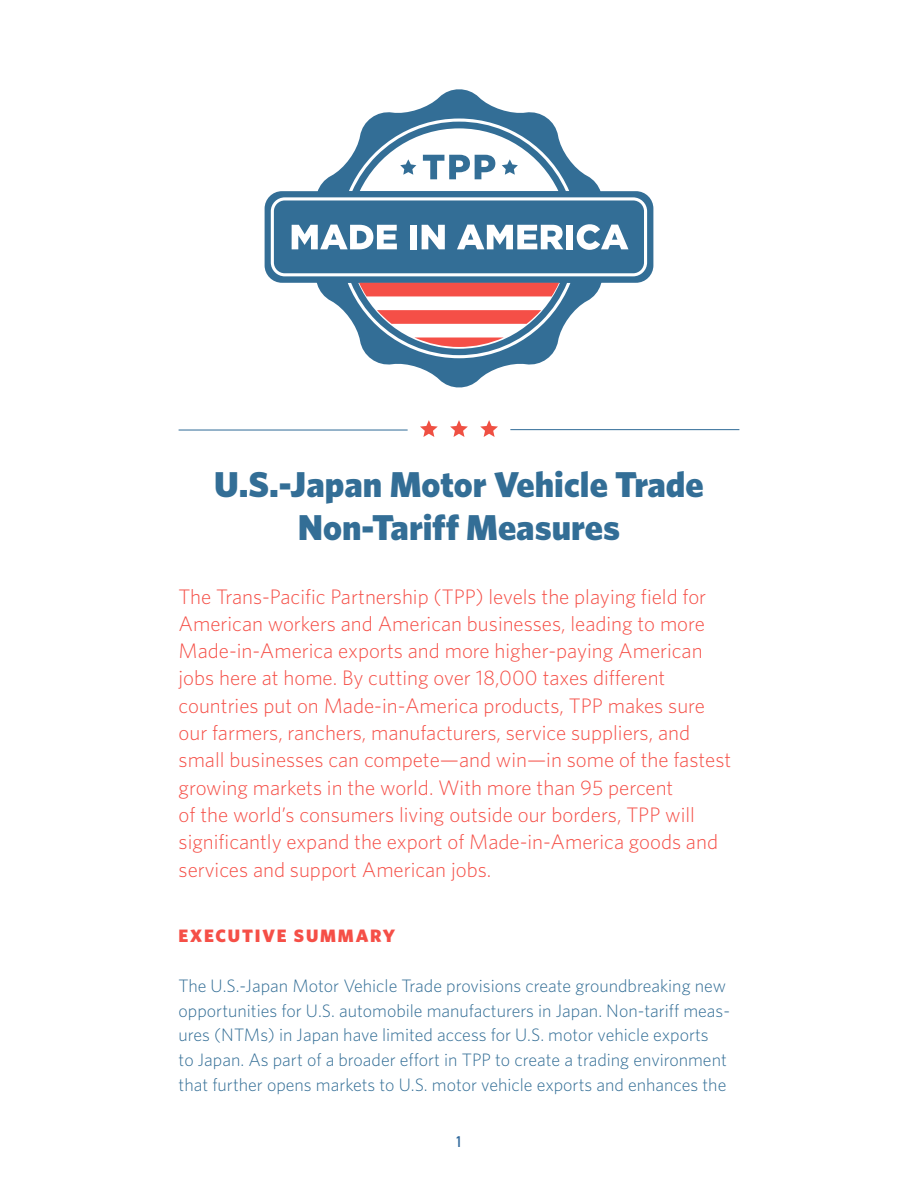
<style>
.page{position:relative;width:918px;height:1188px;background:#fff}
.page>*{position:absolute;margin:0;border:0;box-sizing:border-box;transform-origin:0 0}
.t1{font:900 36px/43.2px "Whitney";color:#336e96;text-align:center}
.t2{font:300 21px/27.3px "Whitney";color:#f54f47}
.t3{font:300 18px/24.8px "Whitney";color:#336e96}
.t4{font:900 18px "Whitney";letter-spacing:.1em;color:#f54f47}
.t5{font:700 15px "DIN Alternate";color:#2e679b}
</style>
<div class="page">
<svg style="left:317px;top:89px;width:285px;height:299px"></svg>
<svg style="left:348px;top:119px;width:222px;height:239px;fill:#336e96"></svg>
<div style="left:265px;top:191px;width:388px;height:92px;background:#336e96;border-radius:17px"></div>
<svg style="left:271px;top:197px;width:376px;height:79px"></svg>
<svg style="left:358px;top:283px;width:202px;height:66px"></svg>
<svg style="left:360px;top:128px;width:198px;height:63px"></svg>
<svg style="left:420px;top:420px;width:18px;height:17px"></svg>
<svg style="left:450px;top:420px;width:18px;height:17px"></svg>
<svg style="left:480px;top:420px;width:18px;height:17px"></svg>
<hr style="left:510px;top:429px;width:229px;height:1px;background:#2f6a97">
<hr style="left:179px;top:430px;width:229px;height:1px;background:#2f6a97">
<h1 class="t1" style="left:214px;top:462px;width:491px">U.S.-Japan Motor Vehicle Trade<br>Non-Tariff Measures</h1>
<p class="t2" style="left:179px;top:582px;width:554px">The Trans-Pacific Partnership (TPP) levels the playing field for American workers and American businesses, leading to more Made-in-America exports and more higher-paying American jobs here at home. By cutting over 18,000 taxes different countries put on Made-in-America products, TPP makes sure our farmers, ranchers, manufacturers, service suppliers, and small businesses can compete—and win—in some of the fastest growing markets in the world. With more than 95 percent<br>of the world’s consumers living outside our borders, TPP will significantly expand the export of Made-in-America goods and services and support American jobs.</p>
<p class="t4" style="left:179px;top:925px;width:218px">EXECUTIVE SUMMARY</p>
<p class="t3" style="left:179px;top:973px;width:553px">The U.S.-Japan Motor Vehicle Trade provisions create groundbreaking new opportunities for U.S. automobile manufacturers in Japan. Non-tariff meas&shy;ures (NTMs) in Japan have limited access for U.S. motor vehicle exports<br>to Japan. As part of a broader effort in TPP to create a trading environment that further opens markets to U.S. motor vehicle exports and enhances the</p>
<p class="t5" style="left:455px;top:1133px;width:9px">1</p>
</div>
